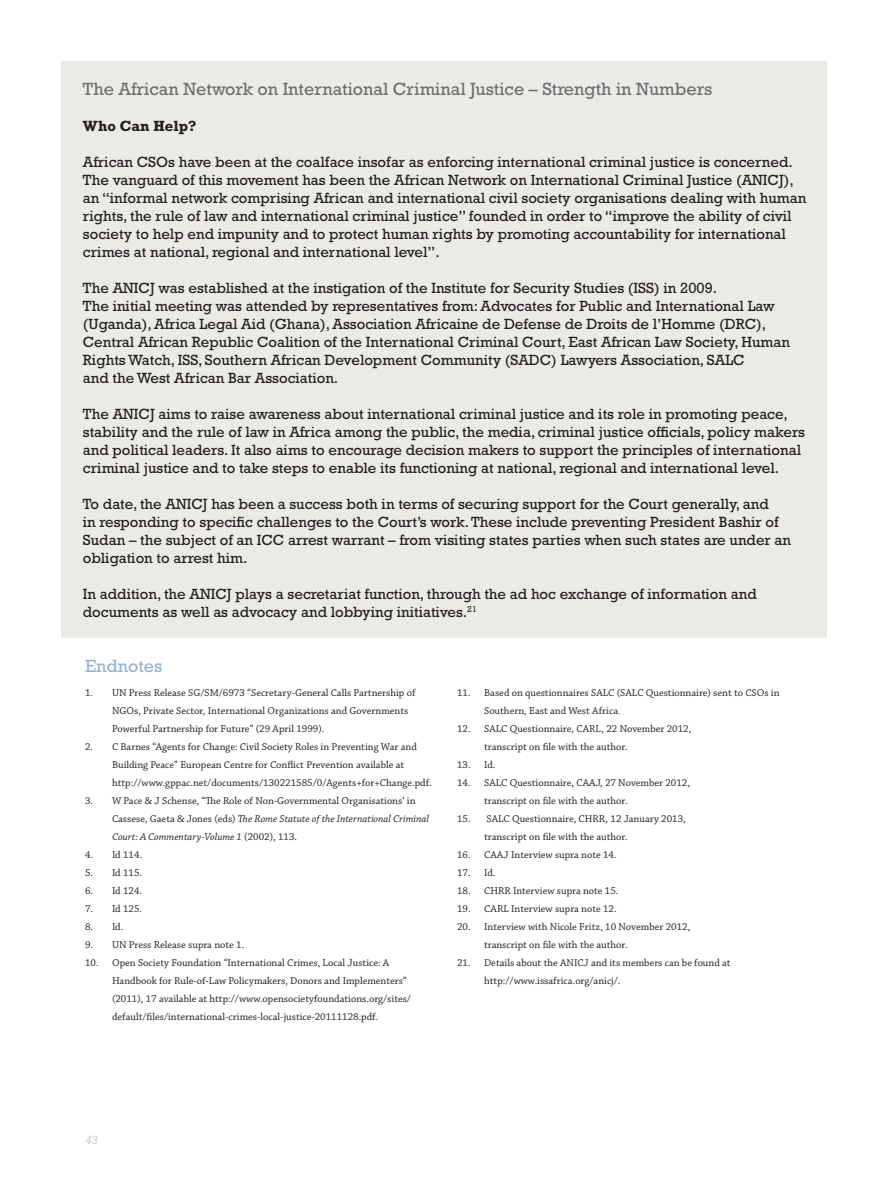
<style>
.page{position:relative;width:893px;height:1191px;background:#fff}
.page>*{position:absolute;margin:0;border:0;box-sizing:border-box;transform-origin:0 0}
.t1{font:18px "Rockwell Std";color:#6e7072}
.t2{font:18px "Rockwell Std";color:#94b3d6}
.t3{font:15px/18px "Rockwell Std";color:#231f20}
.t4{font:700 15px "Rockwell Std";color:#231f20}
.t5{font:italic 300 12px "Rockwell Std";color:#a9acae}
.t6{font:10.5px/18px "Chaparral Pro";color:#231f20}
.s1{font-style:italic}
</style>
<div class="page">
<div style="left:62px;top:61px;width:765px;height:577px;background:#ebeae7"></div>
<p class="t1" style="left:83px;top:78px;width:631px">The African Network on International Criminal Justice – Strength in Numbers</p>
<p class="t4" style="left:83px;top:117px;width:115px">Who Can Help?</p>
<p class="t3" style="left:83px;top:152px;width:725px">African CSOs have been at the coalface insofar as enforcing international criminal justice is concerned.<br>The vanguard of this movement has been the African Network on International Criminal Justice (ANICJ), an “informal network comprising African and international civil society organisations dealing with human rights, the rule of law and international criminal justice” founded in order to “improve the ability of civil society to help end impunity and to protect human rights by promoting accountability for international crimes at national, regional and international level”.</p>
<p class="t3" style="left:83px;top:278px;width:709px">The ANICJ was established at the instigation of the Institute for Security Studies (ISS) in 2009.<br>The initial meeting was attended by representatives from: Advocates for Public and International Law (Uganda), Africa Legal Aid (Ghana), Association Africaine de Defense de Droits de l’Homme (DRC), Central African Republic Coalition of the International Criminal Court, East African Law Society, Human Rights Watch, ISS, Southern African Development Community (SADC) Lawyers Association, SALC<br>and the West African Bar Association.</p>
<p class="t3" style="left:83px;top:404px;width:724px">The ANICJ aims to raise awareness about international criminal justice and its role in promoting peace, stability and the rule of law in Africa among the public, the media, criminal justice officials, policy makers and political leaders. It also aims to encourage decision makers to support the principles of international criminal justice and to take steps to enable its functioning at national, regional and international level.</p>
<p class="t3" style="left:83px;top:494px;width:710px">To date, the ANICJ has been a success both in terms of securing support for the Court generally, and<br>in responding to specific challenges to the Court’s work. These include preventing President Bashir of Sudan – the subject of an ICC arrest warrant – from visiting states parties when such states are under an obligation to arrest him.</p>
<p class="t3" style="left:83px;top:584px;width:675px">In addition, the ANICJ plays a secretariat function, through the ad hoc exchange of information and documents as well as advocacy and lobbying initiatives.<sup>21</sup></p>
<p class="t2" style="left:85px;top:655px;width:79px">Endnotes</p>
<p class="t6" style="left:112px;top:684px;width:305px;text-indent:-27px">1. UN Press Release SG/SM/6973 “Secretary-General Calls Partnership of<br>NGOs, Private Sector, International Organizations and Governments<br>Powerful Partnership for Future” (29 April 1999).</p>
<p class="t6" style="left:112px;top:738px;width:321px;text-indent:-27px">2. C Barnes “Agents for Change: Civil Society Roles in Preventing War and<br>Building Peace” European Centre for Conflict Prevention available at http://www.gppac.net/documents/130221585/0/Agents+for+Change.pdf.</p>
<p class="t6" style="left:112px;top:792px;width:318px;text-indent:-27px">3. W Pace &amp; J Schense, “The Role of Non-Governmental Organisations’ in<br>Cassese, Gaeta &amp; Jones (eds) <span class="s1">The Rome Statute of the International Criminal<br>Court: A Commentary-Volume 1</span> (2002), 113.</p>
<p class="t6" style="left:85px;top:846px;width:59px">4. Id 114.</p>
<p class="t6" style="left:85px;top:864px;width:59px">5. Id 115.</p>
<p class="t6" style="left:85px;top:882px;width:59px">6. Id 124.</p>
<p class="t6" style="left:85px;top:900px;width:59px">7. Id 125.</p>
<p class="t6" style="left:85px;top:918px;width:40px">8. Id.</p>
<p class="t6" style="left:85px;top:936px;width:161px">9. UN Press Release supra note 1.</p>
<p class="t6" style="left:112px;top:954px;width:300px;text-indent:-27px">10. Open Society Foundation “International Crimes, Local Justice: A Handbook for Rule-of-Law Policymakers, Donors and Implementers” (2011), 17 available at http://www.opensocietyfoundations.org/sites/ default/files/international-crimes-local-justice-20111128.pdf.</p>
<p class="t6" style="left:484px;top:684px;width:297px;text-indent:-27px">11. Based on questionnaires SALC (SALC Questionnaire) sent to CSOs in<br>Southern, East and West Africa.</p>
<p class="t6" style="left:484px;top:720px;width:209px;text-indent:-27px">12. SALC Questionnaire, CARL, 22 November 2012, transcript on file with the author.</p>
<p class="t6" style="left:457px;top:756px;width:40px">13. Id.</p>
<p class="t6" style="left:484px;top:774px;width:207px;text-indent:-27px">14. SALC Questionnaire, CAAJ, 27 November 2012, transcript on file with the author.</p>
<p class="t6" style="left:484px;top:810px;width:203px;text-indent:-27px">15. SALC Questionnaire, CHRR, 12 January 2013, transcript on file with the author.</p>
<p class="t6" style="left:457px;top:846px;width:161px">16. CAAJ Interview supra note 14.</p>
<p class="t6" style="left:457px;top:864px;width:40px">17. Id.</p>
<p class="t6" style="left:457px;top:882px;width:163px">18. CHRR Interview supra note 15.</p>
<p class="t6" style="left:457px;top:900px;width:161px">19. CARL Interview supra note 12.</p>
<p class="t6" style="left:484px;top:918px;width:208px;text-indent:-27px">20. Interview with Nicole Fritz, 10 November 2012, transcript on file with the author.</p>
<p class="t6" style="left:484px;top:954px;width:248px;text-indent:-27px">21. Details about the ANICJ and its members can be found at http://www.issafrica.org/anicj/.</p>
<p class="t5" style="left:85px;top:1132px;width:14px">43</p>
</div>
